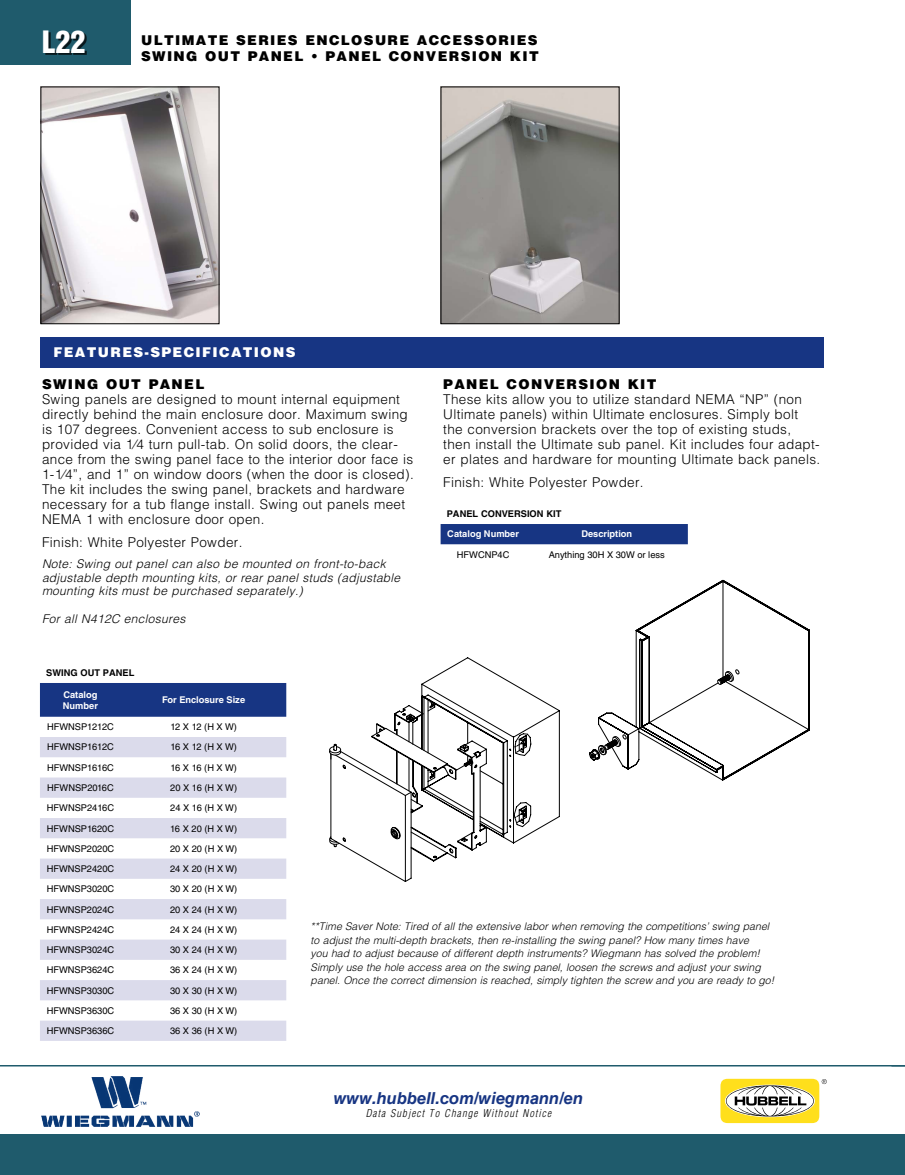
<style>
.page{position:relative;width:905px;height:1175px;background:#fff}
.page>*{position:absolute;margin:0;border:0;box-sizing:border-box;transform-origin:0 0}
.t1{font:900 condensed 30px "Helvetica LT Std";color:#fff}
.t2{font:italic 700 16.5px "Helvetica LT Std";color:#173583}
.t3{font:300 13.5px/15px "Helvetica LT Std";letter-spacing:.025em;color:#000}
.t4{font:900 13.5px/16.2px "Helvetica LT Std";letter-spacing:.1em;color:#000}
.t5{font:900 13.5px "Helvetica LT Std";letter-spacing:.1em;color:#fff}
.t6{font:italic 300 12px/13.5px "Helvetica LT Std";letter-spacing:.025em;color:#000}
.t7{font:italic 300 10.5px/13.5px "Helvetica LT Std";letter-spacing:.005em;color:#000}
.t8{font:italic 300 condensed 10.5px "Helvetica LT Std";letter-spacing:.105em;color:#000}
.t9{font:9.3px "Helvetica LT Std";color:#000}
.t10{font:700 9.3px/11.1px "Helvetica LT Std";color:#fff}
.t11{font:700 9.3px "Helvetica LT Std";color:#000}
</style>
<div class="page">
<img style="left:41px;top:1076px;width:158px;height:50px">
<div style="left:720px;top:1078px;width:99px;height:45px;background:#ffdf1c;border-radius:7px"></div>
<svg style="left:726px;top:1085px;width:87px;height:31px"></svg>
<svg style="left:821px;top:1079px;width:5px;height:5px"></svg>
<div style="left:0;top:0;width:130px;height:64px;background:#1f5b6c"></div>
<div style="left:45px;top:32px;width:42px;height:23px;background:#000;opacity:.75"></div>
<div style="left:0;top:1134px;width:904px;height:40px;background:#1f5b6c"></div>
<hr style="left:0;top:1065px;width:904px;height:1px;background:#1f5b6c">
<div style="left:40px;top:338px;width:784px;height:30px;background:#173583"></div>
<img style="left:42px;top:89px;width:175px;height:233px">
<img style="left:442px;top:89px;width:175px;height:233px">
<svg style="left:421px;top:657px;width:138px;height:176px"></svg>
<svg style="left:329px;top:698px;width:203px;height:183px"></svg>
<svg style="left:589px;top:580px;width:220px;height:200px"></svg>
<div style="left:40px;top:683px;width:246px;height:33px;background:#173583"></div>
<svg style="left:40px;top:737px;width:246px;height:303px;fill:#dbdbeb"></svg>
<div style="left:440px;top:524px;width:247px;height:20px;background:#173583"></div>
<h1 class="t1" style="left:42px;top:23px;width:45px">L22</h1>
<p class="t4" style="left:141px;top:32px;width:399px">ULTIMATE SERIES ENCLOSURE ACCESSORIES<br>SWING OUT PANEL • PANEL CONVERSION KIT</p>
<p class="t5" style="left:53px;top:343px;width:243px">FEATURES-SPECIFICATIONS</p>
<p class="t4" style="left:42px;top:376px;width:164px">SWING OUT PANEL</p>
<p class="t3" style="left:42px;top:392px;width:373px">Swing panels are designed to mount internal equipment directly behind the main enclosure door. Maximum swing is 107 degrees. Convenient access to sub enclosure is provided via 1⁄4 turn pull-tab. On solid doors, the clear&shy;ance from the swing panel face to the interior door face is 1-1⁄4”, and 1” on window doors (when the door is closed).<br>The kit includes the swing panel, brackets and hardware necessary for a tub flange install. Swing out panels meet NEMA 1 with enclosure door open.</p>
<p class="t3" style="left:42px;top:535px;width:202px">Finish: White Polyester Powder.</p>
<p class="t6" style="left:42px;top:557px;width:360px">Note: Swing out panel can also be mounted on front-to-back adjustable depth mounting kits, or rear panel studs (adjustable mounting kits must be purchased separately.)</p>
<p class="t6" style="left:42px;top:611px;width:145px">For all N412C enclosures</p>
<p class="t4" style="left:443px;top:376px;width:215px">PANEL CONVERSION KIT</p>
<p class="t3" style="left:443px;top:392px;width:378px">These kits allow you to utilize standard NEMA “NP” (non Ultimate panels) within Ultimate enclosures. Simply bolt the conversion brackets over the top of existing studs, then install the Ultimate sub panel. Kit includes four adapt&shy;er plates and hardware for mounting Ultimate back panels.</p>
<p class="t3" style="left:443px;top:475px;width:202px">Finish: White Polyester Powder.</p>
<p class="t11" style="left:447px;top:508px;width:116px">PANEL CONVERSION KIT</p>
<p class="t10" style="left:447px;top:528px;width:73px">Catalog Number</p>
<p class="t10" style="left:581px;top:528px;width:52px">Description</p>
<p class="t9" style="left:457px;top:549px;width:54px">HFWCNP4C</p>
<p class="t9" style="left:548px;top:549px;width:117px">Anything 30H X 30W or less</p>
<p class="t11" style="left:46px;top:667px;width:90px">SWING OUT PANEL</p>
<p class="t10" style="left:63px;top:688px;width:37px">Catalog<br>Number</p>
<p class="t10" style="left:162px;top:694px;width:85px">For Enclosure Size</p>
<p class="t9" style="left:47px;top:721px;width:68px">HFWNSP1212C</p>
<p class="t9" style="left:170px;top:721px;width:68px">12 X 12 (H X W)</p>
<p class="t9" style="left:47px;top:741px;width:68px">HFWNSP1612C</p>
<p class="t9" style="left:170px;top:741px;width:68px">16 X 12 (H X W)</p>
<p class="t9" style="left:47px;top:762px;width:68px">HFWNSP1616C</p>
<p class="t9" style="left:170px;top:762px;width:68px">16 X 16 (H X W)</p>
<p class="t9" style="left:47px;top:782px;width:68px">HFWNSP2016C</p>
<p class="t9" style="left:170px;top:782px;width:68px">20 X 16 (H X W)</p>
<p class="t9" style="left:47px;top:802px;width:69px">HFWNSP2416C</p>
<p class="t9" style="left:170px;top:802px;width:68px">24 X 16 (H X W)</p>
<p class="t9" style="left:47px;top:823px;width:69px">HFWNSP1620C</p>
<p class="t9" style="left:170px;top:823px;width:68px">16 X 20 (H X W)</p>
<p class="t9" style="left:47px;top:843px;width:69px">HFWNSP2020C</p>
<p class="t9" style="left:170px;top:843px;width:69px">20 X 20 (H X W)</p>
<p class="t9" style="left:47px;top:863px;width:69px">HFWNSP2420C</p>
<p class="t9" style="left:170px;top:863px;width:69px">24 X 20 (H X W)</p>
<p class="t9" style="left:47px;top:883px;width:69px">HFWNSP3020C</p>
<p class="t9" style="left:170px;top:883px;width:69px">30 X 20 (H X W)</p>
<p class="t9" style="left:47px;top:904px;width:69px">HFWNSP2024C</p>
<p class="t9" style="left:170px;top:904px;width:69px">20 X 24 (H X W)</p>
<p class="t9" style="left:47px;top:924px;width:69px">HFWNSP2424C</p>
<p class="t9" style="left:170px;top:924px;width:69px">24 X 24 (H X W)</p>
<p class="t9" style="left:47px;top:944px;width:69px">HFWNSP3024C</p>
<p class="t9" style="left:170px;top:944px;width:69px">30 X 24 (H X W)</p>
<p class="t9" style="left:47px;top:964px;width:69px">HFWNSP3624C</p>
<p class="t9" style="left:170px;top:964px;width:69px">36 X 24 (H X W)</p>
<p class="t9" style="left:47px;top:985px;width:69px">HFWNSP3030C</p>
<p class="t9" style="left:170px;top:985px;width:69px">30 X 30 (H X W)</p>
<p class="t9" style="left:47px;top:1005px;width:69px">HFWNSP3630C</p>
<p class="t9" style="left:170px;top:1005px;width:69px">36 X 30 (H X W)</p>
<p class="t9" style="left:47px;top:1025px;width:69px">HFWNSP3636C</p>
<p class="t9" style="left:170px;top:1025px;width:69px">36 X 36 (H X W)</p>
<p class="t7" style="left:310px;top:919px;width:465px">**Time Saver Note: Tired of all the extensive labor when removing the competitions’ swing panel to adjust the multi-depth brackets, then re-installing the swing panel? How many times have<br>you had to adjust because of different depth instruments? Wiegmann has solved the problem!<br>Simply use the hole access area on the swing panel, loosen the screws and adjust your swing panel. Once the correct dimension is reached, simply tighten the screw and you are ready to go!</p>
<p class="t2" style="left:334px;top:1088px;width:251px">www.hubbell.com/wiegmann/en</p>
<p class="t8" style="left:366px;top:1106px;width:187px">Data Subject To Change Without Notice</p>
</div>
